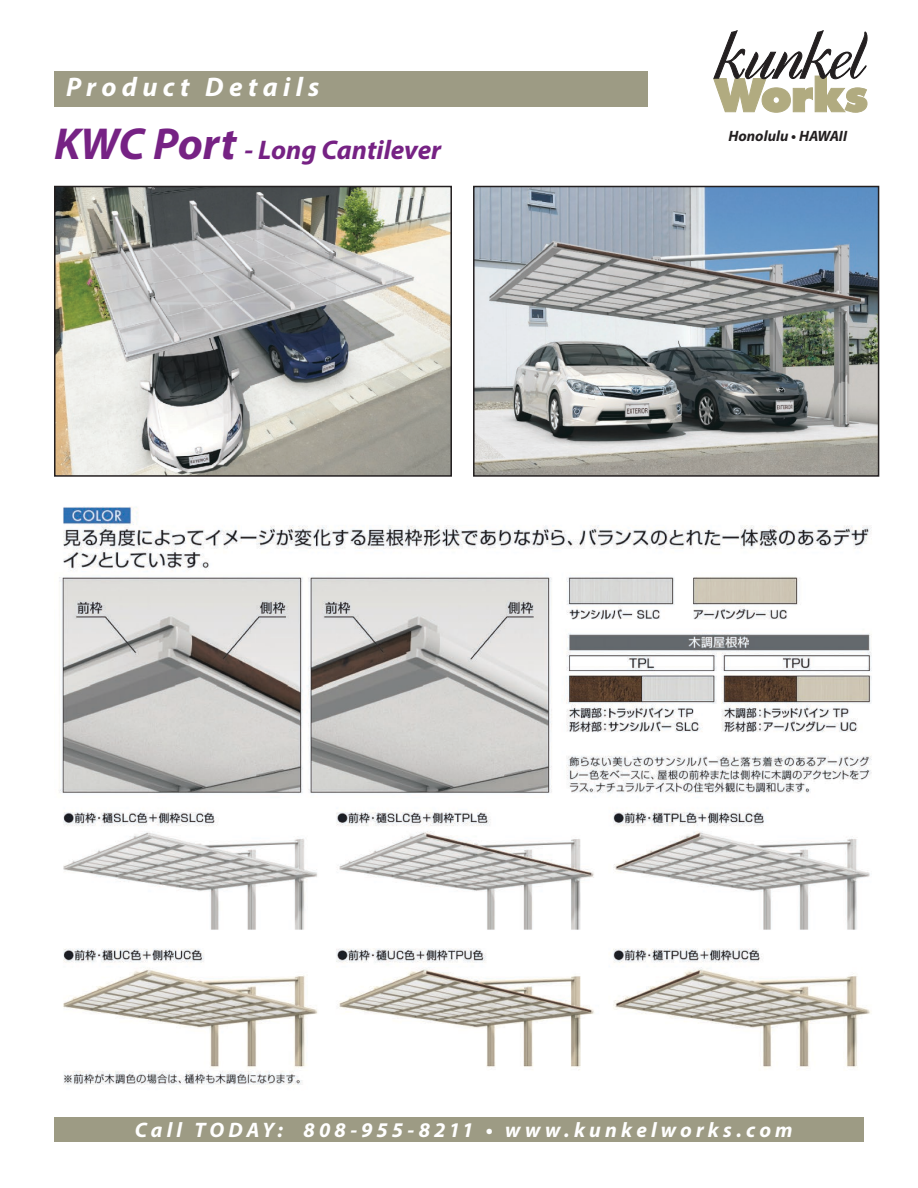
<style>
.page{position:relative;width:918px;height:1188px;background:#fff}
.page>*{position:absolute;margin:0;border:0;box-sizing:border-box;transform-origin:0 0}
.Boxy_Type{font:italic 700 27px "Myriad Pro";color:#762284}
.t1{font:italic 700 27px "Myriad Pro";letter-spacing:.2em;color:#fff}
.t2{font:italic 700 21px "Myriad Pro";letter-spacing:.195em;color:#fff}
.Boxy_Type-2{font:italic 700 15px "Myriad Pro";color:#231f20}
.s1{font-size:45px}
</style>
<div class="page">
<div style="left:54px;top:1118px;width:810px;height:24px;background:#9d9b84"></div>
<img style="left:476px;top:189px;width:400px;height:285px">
<div style="left:473px;top:186px;width:406px;height:291px;border:2px solid #231f20"></div>
<svg style="left:713px;top:30px;width:154px;height:82px"></svg>
<div style="left:54px;top:71px;width:594px;height:35px;background:#9d9b84"></div>
<img style="left:57px;top:189px;width:392px;height:285px">
<div style="left:54px;top:186px;width:398px;height:291px;border:2px solid #231f20"></div>
<img style="left:59px;top:506px;width:813px;height:579px">
<p class="t1" style="left:66px;top:69px;width:255px">Product Details</p>
<p class="Boxy_Type" style="left:54px;top:132px;width:389px"><span class="s1">KWC Port</span> - Long Cantilever</p>
<p class="Boxy_Type-2" style="left:729px;top:127px;width:120px">Honolulu • HAWAII</p>
<p class="t2" style="left:135px;top:1116px;width:659px">Call TODAY: 808-955-8211 • www.kunkelworks.com</p>
</div>
